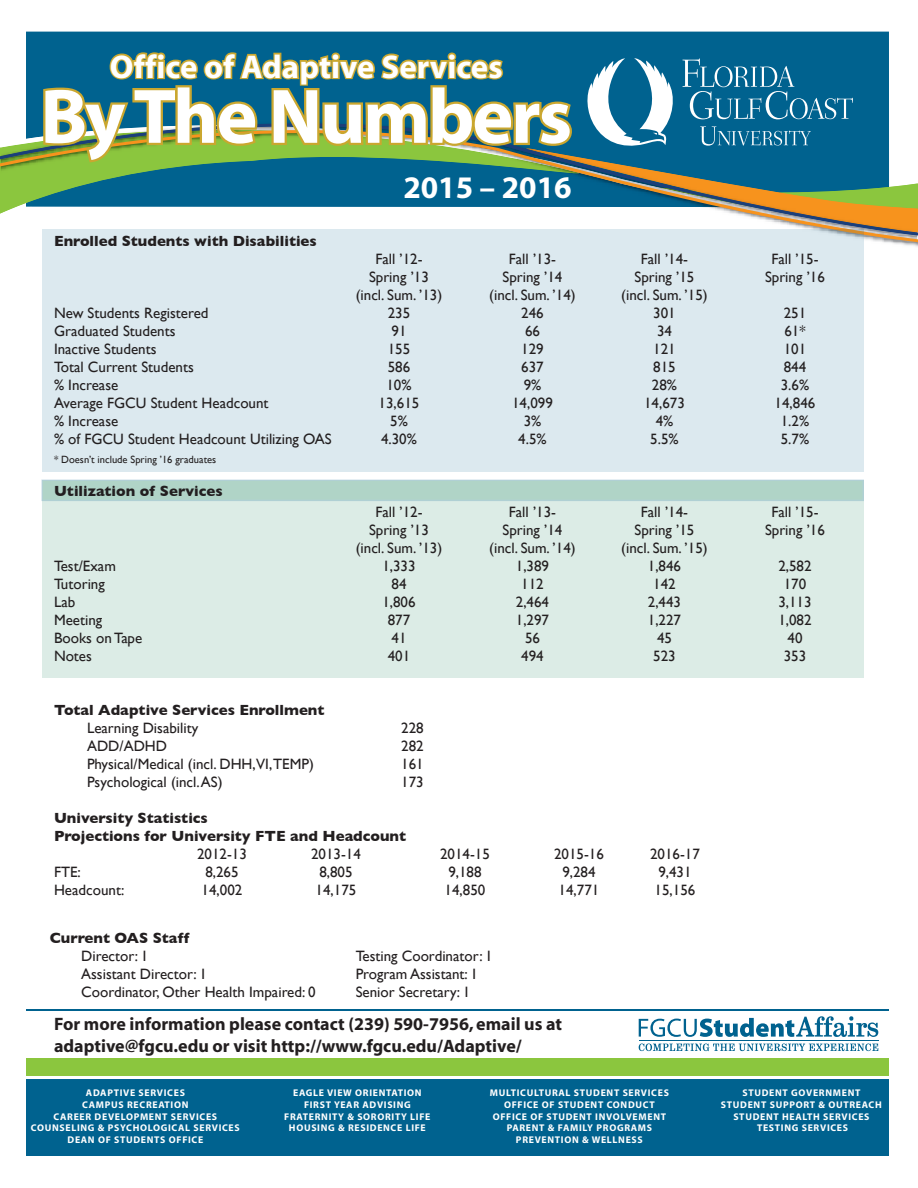
<style>
.page{position:relative;width:918px;height:1188px;background:#fff}
.page>*{position:absolute;margin:0;border:0;box-sizing:border-box;transform-origin:0 0}
.t1{font:700 78px "Myriad";letter-spacing:-.03em;color:#fff}
.t2{font:700 33px "Myriad";color:#fff}
.t3{font:700 31.5px "Myriad";color:#fff}
.t4{font:700 18px/21.6px "Myriad";color:#231f20}
.t5{font:15px "Gill Sans";color:#231f20}
.t6{font:700 15px "Gill Sans";color:#231f20}
.t7{font:10.5px "Gill Sans";color:#231f20}
.t8{font:700 9.75px/11.7px "Myriad Pro";letter-spacing:.07em;color:#fff;text-align:center}
</style>
<div class="page">
<div style="left:26px;top:32px;width:863px;height:59px;background:#00628f"></div>
<img style="left:893px;top:243px;width:24px;height:4px">
<svg style="left:1px;top:130px;width:916px;height:113px"></svg>
<svg style="left:639px;top:1016px;width:239px;height:21px"></svg>
<svg style="left:639px;top:1043px;width:239px;height:8px"></svg>
<hr style="left:639px;top:1040px;width:239px;height:1px;background:#00628f">
<div style="left:26px;top:1079px;width:863px;height:77px;background:#00628f"></div>
<hr style="left:26px;top:1010px;width:863px;height:1px;background:#00628f">
<div style="left:26px;top:1058px;width:863px;height:18px;background:#8bc63e"></div>
<svg style="left:40px;top:51px;width:877px;height:184px;background:#588d8a"></svg>
<div style="left:42px;top:480px;width:822px;height:198px;background:#dcece6"></div>
<div style="left:41px;top:479px;width:823px;height:22px;background:#b0d4c7"></div>
<div style="left:42px;top:230px;width:822px;height:242px;background:#dce9ef"></div>
<p class="t2" style="left:110px;top:50px;width:394px">Office of Adaptive Services</p>
<p class="t1" style="left:40px;top:76px;width:533px">By The Numbers</p>
<p class="t6" style="left:54px;top:232px;width:264px">Enrolled Students with Disabilities</p>
<p class="t3" style="left:403px;top:171px;width:170px">2015 – 2016</p>
<p class="t5" style="left:375px;top:250px;width:49px">Fall ’12-</p>
<p class="t5" style="left:509px;top:250px;width:49px">Fall ’13-</p>
<p class="t5" style="left:641px;top:250px;width:49px">Fall ’14-</p>
<p class="t5" style="left:771px;top:250px;width:49px">Fall ’15-</p>
<p class="t5" style="left:369px;top:268px;width:61px">Spring ’13</p>
<p class="t5" style="left:503px;top:268px;width:61px">Spring ’14</p>
<p class="t5" style="left:635px;top:268px;width:61px">Spring ’15</p>
<p class="t5" style="left:765px;top:268px;width:61px">Spring ’16</p>
<p class="t5" style="left:356px;top:286px;width:88px">(incl. Sum. ’13)</p>
<p class="t5" style="left:489px;top:286px;width:88px">(incl. Sum. ’14)</p>
<p class="t5" style="left:621px;top:286px;width:88px">(incl. Sum. ’15)</p>
<p class="t5" style="left:54px;top:304px;width:156px">New Students Registered</p>
<p class="t5" style="left:388px;top:304px;width:24px">235</p>
<p class="t5" style="left:521px;top:304px;width:24px">246</p>
<p class="t5" style="left:653px;top:304px;width:24px">301</p>
<p class="t5" style="left:784px;top:304px;width:24px">251</p>
<p class="t5" style="left:54px;top:322px;width:123px">Graduated Students</p>
<p class="t5" style="left:392px;top:322px;width:16px">91</p>
<p class="t5" style="left:525px;top:322px;width:16px">66</p>
<p class="t5" style="left:657px;top:322px;width:16px">34</p>
<p class="t5" style="left:784px;top:322px;width:23px">61*</p>
<p class="t5" style="left:54px;top:340px;width:104px">Inactive Students</p>
<p class="t5" style="left:388px;top:340px;width:24px">155</p>
<p class="t5" style="left:521px;top:340px;width:24px">129</p>
<p class="t5" style="left:653px;top:340px;width:24px">121</p>
<p class="t5" style="left:784px;top:340px;width:24px">101</p>
<p class="t5" style="left:54px;top:358px;width:141px">Total Current Students</p>
<p class="t5" style="left:388px;top:358px;width:24px">586</p>
<p class="t5" style="left:521px;top:358px;width:24px">637</p>
<p class="t5" style="left:653px;top:358px;width:24px">815</p>
<p class="t5" style="left:784px;top:358px;width:24px">844</p>
<p class="t5" style="left:54px;top:376px;width:66px">% Increase</p>
<p class="t5" style="left:386px;top:376px;width:27px">10%</p>
<p class="t5" style="left:524px;top:376px;width:19px">9%</p>
<p class="t5" style="left:652px;top:376px;width:27px">28%</p>
<p class="t5" style="left:781px;top:376px;width:30px">3.6%</p>
<p class="t5" style="left:54px;top:394px;width:216px">Average FGCU Student Headcount</p>
<p class="t5" style="left:379px;top:394px;width:42px">13,615</p>
<p class="t5" style="left:512px;top:394px;width:42px">14,099</p>
<p class="t5" style="left:644px;top:394px;width:42px">14,673</p>
<p class="t5" style="left:775px;top:394px;width:42px">14,846</p>
<p class="t5" style="left:54px;top:412px;width:66px">% Increase</p>
<p class="t5" style="left:390px;top:412px;width:19px">5%</p>
<p class="t5" style="left:524px;top:412px;width:19px">3%</p>
<p class="t5" style="left:656px;top:412px;width:19px">4%</p>
<p class="t5" style="left:781px;top:412px;width:30px">1.2%</p>
<p class="t5" style="left:54px;top:430px;width:279px">% of FGCU Student Headcount Utilizing OAS</p>
<p class="t5" style="left:381px;top:430px;width:37px">4.30%</p>
<p class="t5" style="left:518px;top:430px;width:30px">4.5%</p>
<p class="t5" style="left:650px;top:430px;width:30px">5.5%</p>
<p class="t5" style="left:781px;top:430px;width:30px">5.7%</p>
<p class="t7" style="left:54px;top:454px;width:164px">* Doesn’t include Spring ’16 graduates</p>
<p class="t6" style="left:54px;top:482px;width:170px">Utilization of Services</p>
<p class="t5" style="left:375px;top:503px;width:49px">Fall ’12-</p>
<p class="t5" style="left:509px;top:503px;width:49px">Fall ’13-</p>
<p class="t5" style="left:641px;top:503px;width:49px">Fall ’14-</p>
<p class="t5" style="left:771px;top:503px;width:49px">Fall ’15-</p>
<p class="t5" style="left:369px;top:521px;width:61px">Spring ’13</p>
<p class="t5" style="left:503px;top:521px;width:61px">Spring ’14</p>
<p class="t5" style="left:635px;top:521px;width:61px">Spring ’15</p>
<p class="t5" style="left:765px;top:521px;width:61px">Spring ’16</p>
<p class="t5" style="left:356px;top:539px;width:88px">(incl. Sum. ’13)</p>
<p class="t5" style="left:489px;top:539px;width:88px">(incl. Sum. ’14)</p>
<p class="t5" style="left:621px;top:539px;width:88px">(incl. Sum. ’15)</p>
<p class="t5" style="left:54px;top:557px;width:63px">Test/Exam</p>
<p class="t5" style="left:382px;top:557px;width:35px">1,333</p>
<p class="t5" style="left:516px;top:557px;width:35px">1,389</p>
<p class="t5" style="left:648px;top:557px;width:35px">1,846</p>
<p class="t5" style="left:778px;top:557px;width:35px">2,582</p>
<p class="t5" style="left:54px;top:575px;width:52px">Tutoring</p>
<p class="t5" style="left:392px;top:575px;width:16px">84</p>
<p class="t5" style="left:521px;top:575px;width:24px">112</p>
<p class="t5" style="left:653px;top:575px;width:24px">142</p>
<p class="t5" style="left:784px;top:575px;width:24px">170</p>
<p class="t5" style="left:54px;top:593px;width:23px">Lab</p>
<p class="t5" style="left:382px;top:593px;width:35px">1,806</p>
<p class="t5" style="left:516px;top:593px;width:35px">2,464</p>
<p class="t5" style="left:648px;top:593px;width:35px">2,443</p>
<p class="t5" style="left:778px;top:593px;width:35px">3,113</p>
<p class="t5" style="left:54px;top:611px;width:50px">Meeting</p>
<p class="t5" style="left:388px;top:611px;width:24px">877</p>
<p class="t5" style="left:516px;top:611px;width:35px">1,297</p>
<p class="t5" style="left:648px;top:611px;width:35px">1,227</p>
<p class="t5" style="left:778px;top:611px;width:35px">1,082</p>
<p class="t5" style="left:54px;top:629px;width:90px">Books on Tape</p>
<p class="t5" style="left:392px;top:629px;width:16px">41</p>
<p class="t5" style="left:525px;top:629px;width:16px">56</p>
<p class="t5" style="left:657px;top:629px;width:16px">45</p>
<p class="t5" style="left:788px;top:629px;width:16px">40</p>
<p class="t5" style="left:54px;top:647px;width:39px">Notes</p>
<p class="t5" style="left:388px;top:647px;width:24px">401</p>
<p class="t5" style="left:521px;top:647px;width:24px">494</p>
<p class="t5" style="left:653px;top:647px;width:24px">523</p>
<p class="t5" style="left:784px;top:647px;width:24px">353</p>
<p class="t6" style="left:54px;top:701px;width:272px">Total Adaptive Services Enrollment</p>
<p class="t5" style="left:87px;top:719px;width:113px">Learning Disability</p>
<p class="t5" style="left:401px;top:719px;width:24px">228</p>
<p class="t5" style="left:87px;top:737px;width:82px">ADD/ADHD</p>
<p class="t5" style="left:401px;top:737px;width:24px">282</p>
<p class="t5" style="left:87px;top:755px;width:228px">Physical/Medical (incl. DHH,VI,TEMP)</p>
<p class="t5" style="left:401px;top:755px;width:24px">161</p>
<p class="t5" style="left:87px;top:773px;width:137px">Psychological (incl. AS)</p>
<p class="t5" style="left:401px;top:773px;width:24px">173</p>
<p class="t6" style="left:54px;top:809px;width:155px">University Statistics</p>
<p class="t6" style="left:54px;top:827px;width:354px">Projections for University FTE and Headcount</p>
<p class="t5" style="left:197px;top:845px;width:51px">2012-13</p>
<p class="t5" style="left:311px;top:845px;width:51px">2013-14</p>
<p class="t5" style="left:440px;top:845px;width:51px">2014-15</p>
<p class="t5" style="left:554px;top:845px;width:51px">2015-16</p>
<p class="t5" style="left:650px;top:845px;width:51px">2016-17</p>
<p class="t5" style="left:54px;top:863px;width:28px">FTE:</p>
<p class="t5" style="left:205px;top:863px;width:35px">8,265</p>
<p class="t5" style="left:319px;top:863px;width:35px">8,805</p>
<p class="t5" style="left:448px;top:863px;width:35px">9,188</p>
<p class="t5" style="left:562px;top:863px;width:35px">9,284</p>
<p class="t5" style="left:658px;top:863px;width:35px">9,431</p>
<p class="t5" style="left:54px;top:881px;width:72px">Headcount:</p>
<p class="t5" style="left:202px;top:881px;width:42px">14,002</p>
<p class="t5" style="left:316px;top:881px;width:42px">14,175</p>
<p class="t5" style="left:445px;top:881px;width:42px">14,850</p>
<p class="t5" style="left:559px;top:881px;width:42px">14,771</p>
<p class="t5" style="left:655px;top:881px;width:42px">15,156</p>
<p class="t6" style="left:50px;top:930px;width:141px">Current OAS Staff</p>
<p class="t5" style="left:81px;top:948px;width:69px">Director: 1</p>
<p class="t5" style="left:356px;top:948px;width:139px">Testing Coordinator: 1</p>
<p class="t5" style="left:81px;top:966px;width:127px">Assistant Director: 1</p>
<p class="t5" style="left:356px;top:966px;width:124px">Program Assistant: 1</p>
<p class="t5" style="left:81px;top:984px;width:236px">Coordinator, Other Health Impaired: 0</p>
<p class="t5" style="left:356px;top:984px;width:116px">Senior Secretary: 1</p>
<p class="t4" style="left:54px;top:1014px;width:510px">For more information please contact (239) 590-7956, email us at adaptive@fgcu.edu or visit http://www.fgcu.edu/Adaptive/</p>
<p class="t8" style="left:31px;top:1087px;width:210px">ADAPTIVE SERVICES<br>CAMPUS RECREATION<br>CAREER DEVELOPMENT SERVICES<br>COUNSELING &amp; PSYCHOLOGICAL SERVICES<br>DEAN OF STUDENTS OFFICE</p>
<p class="t8" style="left:490px;top:1087px;width:181px">MULTICULTURAL STUDENT SERVICES<br>OFFICE OF STUDENT CONDUCT<br>OFFICE OF STUDENT INVOLVEMENT<br>PARENT &amp; FAMILY PROGRAMS<br>PREVENTION &amp; WELLNESS</p>
<p class="t8" style="left:721px;top:1087px;width:162px">STUDENT GOVERNMENT<br>STUDENT SUPPORT &amp; OUTREACH<br>STUDENT HEALTH SERVICES<br>TESTING SERVICES</p>
<p class="t8" style="left:284px;top:1087px;width:148px">EAGLE VIEW ORIENTATION<br>FIRST YEAR ADVISING<br>FRATERNITY &amp; SORORITY LIFE<br>HOUSING &amp; RESIDENCE LIFE</p>
</div>
